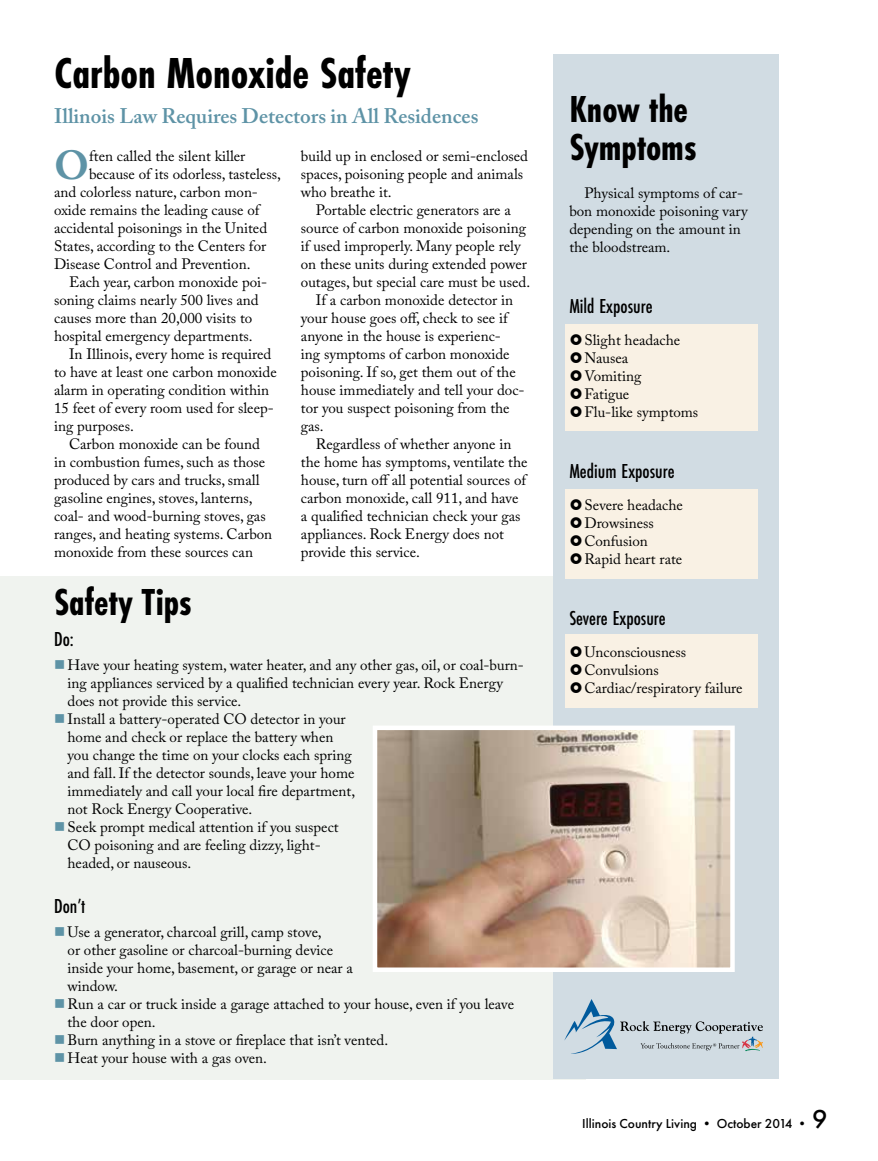
<style>
.page{position:relative;width:878px;height:1161px;background:#fff}
.page>*{position:absolute;margin:0;border:0;box-sizing:border-box;transform-origin:0 0}
.t1{font:700 45px "Futura PT Cond";color:#000}
.t2{font:700 40.35px "Adobe Caslon Pro";color:#5e93a6}
.t3{font:700 39px/37.5px "Futura PT Cond";color:#000}
.t4{font:500 21px "Futura PT Cond";color:#000}
.t5{font:600 21px "Adobe Caslon Pro";color:#5e93a6}
.t6{font:15px/18px "Adobe Caslon Pro";color:#000}
.t7{font:500 13.5px "Futura PT";color:#000}
.s1{font-size:27px}
</style>
<div class="page">
<div style="left:0;top:576px;width:586px;height:503px;background:#f0f3ef"></div>
<div style="left:553px;top:55px;width:225px;height:1024px;background:#d1dce3"></div>
<img style="left:378px;top:731px;width:351px;height:236px">
<div style="left:373px;top:726px;width:361px;height:246px;border:4px solid #fff"></div>
<div style="left:565px;top:325px;width:192px;height:106px;background:#f9f1e4"></div>
<div style="left:565px;top:489px;width:192px;height:90px;background:#f9f1e4"></div>
<div style="left:565px;top:634px;width:192px;height:74px;background:#f9f1e4"></div>
<svg style="left:564px;top:999px;width:199px;height:55px"></svg>
<h1 class="t1" style="left:54px;top:47px;width:358px">Carbon Monoxide Safety</h1>
<h3 class="t5" style="left:54px;top:103px;width:426px">Illinois Law Requires Detectors in All Residences</h3>
<h2 class="t2" style="left:54px;top:142px;width:36px">O</h2>
<p class="t6" style="left:89px;top:147px;width:158px">ften called the silent killer</p>
<p class="t6" style="left:301px;top:147px;width:228px">build up in enclosed or semi-enclosed spaces, poisoning people and animals who breathe it.</p>
<p class="t6" style="left:316px;top:201px;width:196px">Portable electric generators are a</p>
<p class="t6" style="left:301px;top:219px;width:226px">source of carbon monoxide poisoning</p>
<p class="t6" style="left:301px;top:237px;width:221px">if used improperly. Many people rely</p>
<p class="t6" style="left:301px;top:255px;width:227px">on these units during extended power</p>
<p class="t6" style="left:301px;top:273px;width:231px">outages, but special care must be used.</p>
<p class="t6" style="left:316px;top:291px;width:199px">If a carbon monoxide detector in</p>
<p class="t6" style="left:301px;top:309px;width:208px">your house goes off, check to see if</p>
<p class="t6" style="left:301px;top:327px;width:201px">anyone in the house is experienc-</p>
<p class="t6" style="left:301px;top:345px;width:210px">ing symptoms of carbon monoxide</p>
<p class="t6" style="left:301px;top:363px;width:216px">poisoning. If so, get them out of the</p>
<p class="t6" style="left:301px;top:381px;width:225px">house immediately and tell your doc-</p>
<p class="t6" style="left:301px;top:399px;width:210px">tor you suspect poisoning from the</p>
<p class="t6" style="left:301px;top:417px;width:24px">gas.</p>
<p class="t6" style="left:316px;top:435px;width:197px">Regardless of whether anyone in</p>
<p class="t6" style="left:301px;top:453px;width:228px">the home has symptoms, ventilate the</p>
<p class="t6" style="left:301px;top:471px;width:227px">house, turn off all potential sources of</p>
<p class="t6" style="left:301px;top:489px;width:219px">carbon monoxide, call 911, and have</p>
<p class="t6" style="left:301px;top:507px;width:221px">a qualified technician check your gas</p>
<p class="t6" style="left:301px;top:525px;width:204px">appliances. Rock Energy does not</p>
<p class="t6" style="left:301px;top:543px;width:120px">provide this service.</p>
<p class="t6" style="left:89px;top:165px;width:193px">because of its odorless, tasteless,</p>
<p class="t6" style="left:54px;top:183px;width:205px">and colorless nature, carbon mon-</p>
<p class="t6" style="left:54px;top:201px;width:207px">oxide remains the leading cause of</p>
<p class="t6" style="left:54px;top:219px;width:215px">accidental poisonings in the United</p>
<p class="t6" style="left:54px;top:237px;width:214px">States, according to the Centers for</p>
<p class="t6" style="left:54px;top:255px;width:198px">Disease Control and Prevention.</p>
<p class="t6" style="left:69px;top:273px;width:200px">Each year, carbon monoxide poi-</p>
<p class="t6" style="left:54px;top:291px;width:206px">soning claims nearly 500 lives and</p>
<p class="t6" style="left:54px;top:309px;width:200px">causes more than 20,000 visits to</p>
<p class="t6" style="left:54px;top:327px;width:200px">hospital emergency departments.</p>
<p class="t6" style="left:69px;top:345px;width:204px">In Illinois, every home is required</p>
<p class="t6" style="left:54px;top:363px;width:224px">to have at least one carbon monoxide</p>
<p class="t6" style="left:54px;top:381px;width:217px">alarm in operating condition within</p>
<p class="t6" style="left:54px;top:399px;width:221px">15 feet of every room used for sleep-</p>
<p class="t6" style="left:54px;top:417px;width:81px">ing purposes.</p>
<p class="t6" style="left:69px;top:435px;width:192px">Carbon monoxide can be found</p>
<p class="t6" style="left:54px;top:453px;width:213px">in combustion fumes, such as those</p>
<p class="t6" style="left:54px;top:471px;width:207px">produced by cars and trucks, small</p>
<p class="t6" style="left:54px;top:489px;width:200px">gasoline engines, stoves, lanterns,</p>
<p class="t6" style="left:54px;top:507px;width:213px">coal- and wood-burning stoves, gas</p>
<p class="t6" style="left:54px;top:525px;width:220px">ranges, and heating systems. Carbon</p>
<p class="t6" style="left:54px;top:543px;width:200px">monoxide from these sources can</p>
<h3 class="t3" style="left:54px;top:583px;width:139px">Safety Tips</h3>
<h3 class="t4" style="left:54px;top:626px;width:21px">Do:</h3>
<p class="t6" style="left:67px;top:656px;width:458px">Have your heating system, water heater, and any other gas, oil, or coal-burn&shy;ing appliances serviced by a qualified technician every year. Rock Energy does not provide this service.<br>Install a battery-operated CO detector in your<br>home and check or replace the battery when<br>you change the time on your clocks each spring<br>and fall. If the detector sounds, leave your home<br>immediately and call your local fire department,<br>not Rock Energy Cooperative.<br>Seek prompt medical attention if you suspect<br>CO poisoning and are feeling dizzy, light-<br>headed, or nauseous.</p>
<h3 class="t4" style="left:54px;top:893px;width:33px">Don’t</h3>
<p class="t6" style="left:67px;top:923px;width:448px">Use a generator, charcoal grill, camp stove,<br>or other gasoline or charcoal-burning device<br>inside your home, basement, or garage or near a<br>window.<br>Run a car or truck inside a garage attached to your house, even if you leave the door open.<br>Burn anything in a stove or fireplace that isn’t vented.<br>Heat your house with a gas oven.</p>
<h3 class="t3" style="left:569px;top:90px;width:128px">Know the<br>Symptoms</h3>
<p class="t6" style="left:569px;top:184px;width:180px;text-indent:15px">Physical symptoms of car&shy;bon monoxide poisoning vary depending on the amount in the bloodstream.</p>
<h3 class="t4" style="left:569px;top:294px;width:85px">Mild Exposure</h3>
<p class="t6" style="left:584px;top:331px;width:115px">Slight headache<br>Nausea<br>Vomiting<br>Fatigue<br>Flu-like symptoms</p>
<h3 class="t4" style="left:569px;top:459px;width:107px">Medium Exposure</h3>
<p class="t6" style="left:584px;top:496px;width:100px">Severe headache<br>Drowsiness<br>Confusion<br>Rapid heart rate</p>
<h3 class="t4" style="left:569px;top:606px;width:98px">Severe Exposure</h3>
<p class="t6" style="left:584px;top:643px;width:160px">Unconsciousness<br>Convulsions<br>Cardiac/respiratory failure</p>
<p class="t7" style="left:582px;top:1115px;width:247px">Illinois Country Living • October 2014 • <span class="s1">9</span></p>
</div>
